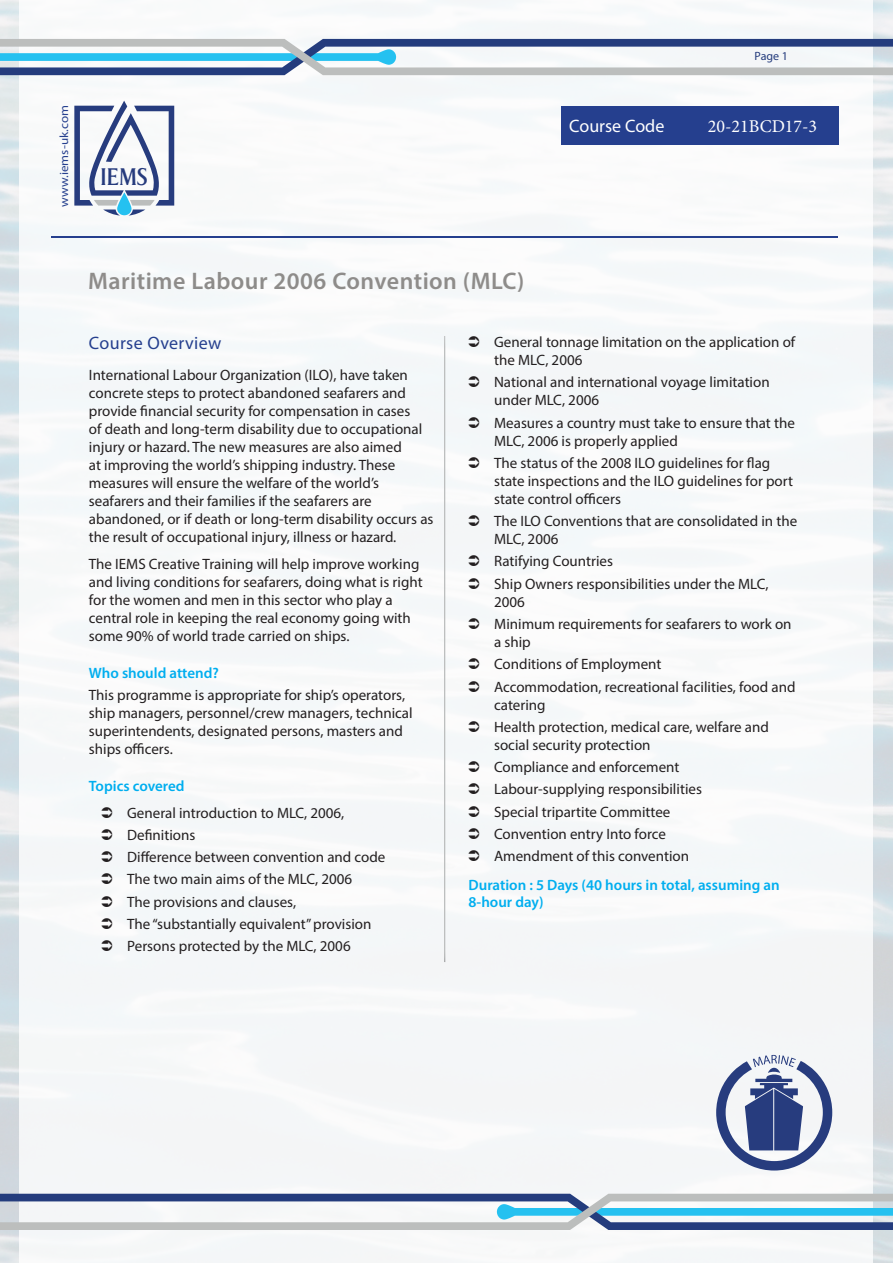
<style>
.page{position:relative;width:893px;height:1263px;background:#fff}
.page>*{position:absolute;margin:0;border:0;box-sizing:border-box;transform-origin:0 0}
.t1{font:30.45px "Dragon Serial";color:#263b7d;scale:.93 1}
.Grey_Header{font:600 24px "Myriad Pro";letter-spacing:.02em;color:#8e8c8a}
.Para_Head{font:18px "Myriad Pro";letter-spacing:.02em;color:#253f8e}
.t2{font:18px "Minion Pro";color:#fff}
.Body_Text{font:18px "Myriad Pro";color:#fff}
.Body_Text-2{font:15px/18px "Myriad Pro";color:#231f20}
.Header_footer{font:600 15px/16.5px "Myriad Pro";color:#00aeef}
.Body_Text-3{font:12px "Myriad Pro";color:#253f8e;scale:1.09 1}
.Numbering_pages{font:12px "Myriad Pro";color:#253c7d}
</style>
<div class="page">
<img style="left:0;top:0;width:893px;height:1263px">
<div style="left:20px;top:0;width:853px;height:1263px;background:#f5f8f9"></div>
<svg style="left:0;top:39px;width:893px;height:36px"></svg>
<svg style="left:0;top:1194px;width:893px;height:36px"></svg>
<svg style="left:74px;top:101px;width:100px;height:115px"></svg>
<hr style="left:51px;top:237px;width:787px;height:1px;background:#253f8e">
<hr style="left:444px;top:340px;width:4px;height:623px;background:#231f20;opacity:.75">
<div style="left:561px;top:106px;width:139px;height:39px;background:#253f8e"></div>
<div style="left:699px;top:106px;width:140px;height:39px;background:#253f8e"></div>
<svg style="left:716px;top:1055px;width:116px;height:115px"></svg>
<p class="Body_Text-3" style="left:57px;top:207px;width:94px;rotate:-90deg">www.iems-uk.com</p>
<h1 class="t1" style="left:101px;top:159px;width:52px">IEMS</h1>
<p class="Numbering_pages" style="left:755px;top:49px;width:35px">Page 1</p>
<p class="Body_Text" style="left:569px;top:115px;width:97px">Course Code</p>
<p class="t2" style="left:708px;top:114px;width:111px">20-21BCD17-3</p>
<p class="Grey_Header" style="left:88px;top:266px;width:438px">Maritime Labour 2006 Convention (MLC)</p>
<p class="Para_Head" style="left:89px;top:332px;width:134px">Course Overview</p>
<p class="Body_Text-2" style="left:89px;top:366px;width:346px">International Labour Organization (ILO), have taken concrete steps to protect abandoned seafarers and provide financial security for compensation in cases<br>of death and long-term disability due to occupational injury or hazard. The new measures are also aimed<br>at improving the world’s shipping industry. These measures will ensure the welfare of the world’s seafarers and their families if the seafarers are abandoned, or if death or long-term disability occurs as the result of occupational injury, illness or hazard.</p>
<p class="Body_Text-2" style="left:89px;top:554px;width:335px">The IEMS Creative Training will help improve working and living conditions for seafarers, doing what is right for the women and men in this sector who play a central role in keeping the real economy going with some 90% of world trade carried on ships.</p>
<p class="Header_footer" style="left:89px;top:664px;width:132px">Who should attend?</p>
<p class="Body_Text-2" style="left:89px;top:686px;width:325px">This programme is appropriate for ship’s operators, ship managers, personnel/crew managers, technical superintendents, designated persons, masters and ships officers.</p>
<p class="Header_footer" style="left:89px;top:777px;width:97px">Topics covered</p>
<p class="Body_Text-2" style="left:127px;top:803px;width:219px">General introduction to MLC, 2006,</p>
<p class="Body_Text-2" style="left:127px;top:825px;width:70px">Definitions</p>
<p class="Body_Text-2" style="left:127px;top:848px;width:260px">Difference between convention and code</p>
<p class="Body_Text-2" style="left:127px;top:870px;width:226px">The two main aims of the MLC, 2006</p>
<p class="Body_Text-2" style="left:127px;top:892px;width:170px">The provisions and clauses,</p>
<p class="Body_Text-2" style="left:127px;top:914px;width:246px">The “substantially equivalent” provision</p>
<p class="Body_Text-2" style="left:127px;top:937px;width:225px">Persons protected by the MLC, 2006</p>
<p class="Body_Text-2" style="left:494px;top:333px;width:303px">General tonnage limitation on the application of the MLC, 2006</p>
<p class="Body_Text-2" style="left:494px;top:373px;width:277px">National and international voyage limitation under MLC, 2006</p>
<p class="Body_Text-2" style="left:494px;top:413px;width:302px">Measures a country must take to ensure that the<br>MLC, 2006 is properly applied</p>
<p class="Body_Text-2" style="left:494px;top:454px;width:300px">The status of the 2008 ILO guidelines for flag state inspections and the ILO guidelines for port state control officers</p>
<p class="Body_Text-2" style="left:494px;top:512px;width:305px">The ILO Conventions that are consolidated in the<br>MLC, 2006</p>
<p class="Body_Text-2" style="left:494px;top:552px;width:120px">Ratifying Countries</p>
<p class="Body_Text-2" style="left:494px;top:574px;width:276px">Ship Owners responsibilities under the MLC,<br>2006</p>
<p class="Body_Text-2" style="left:494px;top:615px;width:299px">Minimum requirements for seafarers to work on a ship</p>
<p class="Body_Text-2" style="left:494px;top:655px;width:169px">Conditions of Employment</p>
<p class="Body_Text-2" style="left:494px;top:677px;width:303px">Accommodation, recreational facilities, food and catering</p>
<p class="Body_Text-2" style="left:494px;top:717px;width:276px">Health protection, medical care, welfare and social security protection</p>
<p class="Body_Text-2" style="left:494px;top:758px;width:187px">Compliance and enforcement</p>
<p class="Body_Text-2" style="left:494px;top:780px;width:209px">Labour-supplying responsibilities</p>
<p class="Body_Text-2" style="left:494px;top:802px;width:178px">Special tripartite Committee</p>
<p class="Body_Text-2" style="left:494px;top:824px;width:173px">Convention entry Into force</p>
<p class="Body_Text-2" style="left:494px;top:847px;width:196px">Amendment of this convention</p>
<p class="Header_footer" style="left:469px;top:877px;width:313px">Duration : 5 Days (40 hours in total, assuming an<br>8-hour day)</p>
</div>
